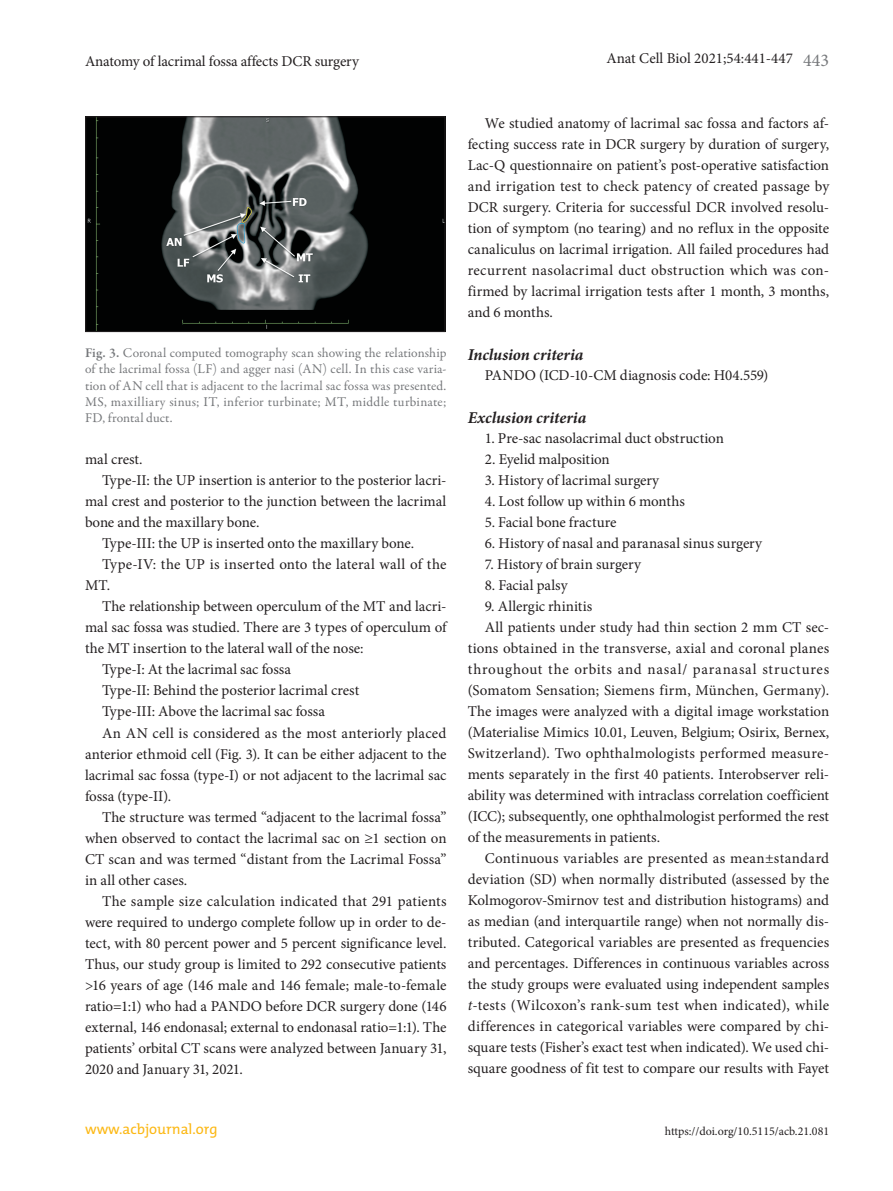
<style>
.page{position:relative;width:893px;height:1191px;background:#fff}
.page>*{position:absolute;margin:0;border:0;box-sizing:border-box;transform-origin:0 0}
.t1{font:italic 700 16.5px "Minion Pro";letter-spacing:-.005em;color:#231f20}
.t2{font:15px/21px "Minion Pro";color:#231f20;text-align:justify}
.t3{font:15px "Minion Pro";letter-spacing:.025em;color:#231f20}
.t4{font:15px "Minion Pro";letter-spacing:.05em;color:#231f20}
.t5{font:15px "Minion Pro";letter-spacing:.02em;color:#231f20}
.t6{font:14.7px "The Mix";color:#fcb814}
.t7{font:13.5px/16.2px "Garamond Premr Pro";letter-spacing:.015em;color:#76787b;text-align:justify}
.t8{font:12px "Minion Pro";color:#231f20}
.s1{font-weight:600}
.s2{font-size:18px;color:#76787b}
.s3{font-style:italic}
</style>
<div class="page">
<img style="left:87px;top:118px;width:356px;height:212px">
<div style="left:85px;top:116px;width:360px;height:216px;border:1px solid #231f20"></div>
<p class="t2" style="left:85px;top:50px;width:275px">Anatomy of lacrimal fossa affects DCR surgery</p>
<p class="t7" style="left:85px;top:345px;width:363px"><span class="s1">Fig. 3.</span> Coronal computed tomography scan showing the relationship of the lacrimal fossa (LF) and agger nasi (AN) cell. In this case varia&shy;tion of AN cell that is adjacent to the lacrimal sac fossa was presented.<br>MS, maxilliary sinus; IT, inferior turbinate; MT, middle turbinate; FD, frontal duct.</p>
<p class="t2" style="left:85px;top:449px;width:59px">mal crest.</p>
<p class="t2" style="left:102px;top:470px;width:346px">Type-II: the UP insertion is anterior to the posterior lacri-</p>
<p class="t2" style="left:85px;top:491px;width:363px">mal crest and posterior to the junction between the lacrimal</p>
<p class="t2" style="left:85px;top:512px;width:176px">bone and the maxillary bone.</p>
<p class="t2" style="left:102px;top:533px;width:314px">Type-III: the UP is inserted onto the maxillary bone.</p>
<p class="t2" style="left:102px;top:554px;width:346px">Type-IV: the UP is inserted onto the lateral wall of the</p>
<p class="t2" style="left:85px;top:575px;width:27px">MT.</p>
<p class="t2" style="left:102px;top:596px;width:346px">The relationship between operculum of the MT and lacri-</p>
<p class="t2" style="left:85px;top:617px;width:363px">mal sac fossa was studied. There are 3 types of operculum of</p>
<p class="t2" style="left:85px;top:638px;width:280px">the MT insertion to the lateral wall of the nose:</p>
<p class="t2" style="left:102px;top:659px;width:191px">Type-I: At the lacrimal sac fossa</p>
<p class="t2" style="left:102px;top:680px;width:259px">Type-II: Behind the posterior lacrimal crest</p>
<p class="t2" style="left:102px;top:701px;width:224px">Type-III: Above the lacrimal sac fossa</p>
<p class="t2" style="left:102px;top:722px;width:346px">An AN cell is considered as the most anteriorly placed</p>
<p class="t2" style="left:85px;top:743px;width:363px">anterior ethmoid cell (Fig. 3). It can be either adjacent to the</p>
<p class="t2" style="left:85px;top:764px;width:363px">lacrimal sac fossa (type-I) or not adjacent to the lacrimal sac</p>
<p class="t2" style="left:85px;top:785px;width:88px">fossa (type-II).</p>
<p class="t2" style="left:102px;top:806px;width:346px">The structure was termed “adjacent to the lacrimal fossa”</p>
<p class="t2" style="left:85px;top:827px;width:363px">when observed to contact the lacrimal sac on ≥1 section on</p>
<p class="t2" style="left:85px;top:848px;width:363px">CT scan and was termed “distant from the Lacrimal Fossa”</p>
<p class="t2" style="left:85px;top:869px;width:104px">in all other cases.</p>
<p class="t2" style="left:102px;top:890px;width:346px">The sample size calculation indicated that 291 patients</p>
<p class="t2" style="left:85px;top:911px;width:363px">were required to undergo complete follow up in order to de-</p>
<p class="t2" style="left:85px;top:932px;width:363px">tect, with 80 percent power and 5 percent significance level.</p>
<p class="t2" style="left:85px;top:953px;width:363px">Thus, our study group is limited to 292 consecutive patients</p>
<p class="t2" style="left:85px;top:974px;width:363px">&gt;16 years of age (146 male and 146 female; male-to-female</p>
<p class="t2" style="left:85px;top:995px;width:363px">ratio=1:1) who had a PANDO before DCR surgery done (146</p>
<p class="t2" style="left:85px;top:1016px;width:363px">external, 146 endonasal; external to endonasal ratio=1:1). The</p>
<p class="t2" style="left:85px;top:1037px;width:363px">patients’ orbital CT scans were analyzed between January 31,</p>
<p class="t2" style="left:85px;top:1058px;width:160px">2020 and January 31, 2021.</p>
<p class="t6" style="left:85px;top:1117px;width:134px">www.acbjournal.org</p>
<p class="t2" style="left:606px;top:48px;width:224px">Anat Cell Biol 2021;54:441-447 <span class="s2">443</span></p>
<p class="t2" style="left:468px;top:113px;width:363px;text-indent:17px">We studied anatomy of lacrimal sac fossa and factors af&shy;fecting success rate in DCR surgery by duration of surgery, Lac-Q questionnaire on patient’s post-operative satisfaction and irrigation test to check patency of created passage by DCR surgery. Criteria for successful DCR involved resolu&shy;tion of symptom (no tearing) and no reflux in the opposite canaliculus on lacrimal irrigation. All failed procedures had recurrent nasolacrimal duct obstruction which was con&shy;firmed by lacrimal irrigation tests after 1 month, 3 months, and 6 months.</p>
<p class="t1" style="left:468px;top:343px;width:117px">Inclusion criteria</p>
<p class="t2" style="left:485px;top:365px;width:285px">PANDO (ICD-10-CM diagnosis code: H04.559)</p>
<p class="t1" style="left:468px;top:406px;width:120px">Exclusion criteria</p>
<p class="t2" style="left:485px;top:428px;width:241px">1. Pre-sac nasolacrimal duct obstruction</p>
<p class="t2" style="left:485px;top:449px;width:126px">2. Eyelid malposition</p>
<p class="t2" style="left:485px;top:470px;width:176px">3. History of lacrimal surgery</p>
<p class="t2" style="left:485px;top:491px;width:202px">4. Lost follow up within 6 months</p>
<p class="t2" style="left:485px;top:512px;width:133px">5. Facial bone fracture</p>
<p class="t2" style="left:485px;top:533px;width:279px">6. History of nasal and paranasal sinus surgery</p>
<p class="t2" style="left:485px;top:554px;width:158px">7. History of brain surgery</p>
<p class="t2" style="left:485px;top:575px;width:84px">8. Facial palsy</p>
<p class="t2" style="left:485px;top:596px;width:109px">9. Allergic rhinitis</p>
<p class="t2" style="left:485px;top:617px;width:346px">All patients under study had thin section 2 mm CT sec-</p>
<p class="t2" style="left:468px;top:638px;width:363px">tions obtained in the transverse, axial and coronal planes</p>
<p class="t4" style="left:468px;top:659px;width:363px">throughout the orbits and nasal/ paranasal structures</p>
<p class="t2" style="left:468px;top:680px;width:363px">(Somatom Sensation; Siemens firm, München, Germany).</p>
<p class="t2" style="left:468px;top:701px;width:363px">The images were analyzed with a digital image workstation</p>
<p class="t2" style="left:468px;top:722px;width:363px">(Materialise Mimics 10.01, Leuven, Belgium; Osirix, Bernex,</p>
<p class="t2" style="left:468px;top:743px;width:363px">Switzerland). Two ophthalmologists performed measure-</p>
<p class="t2" style="left:468px;top:764px;width:363px">ments separately in the first 40 patients. Interobserver reli-</p>
<p class="t2" style="left:468px;top:785px;width:363px">ability was determined with intraclass correlation coefficient</p>
<p class="t2" style="left:468px;top:806px;width:363px">(ICC); subsequently, one ophthalmologist performed the rest</p>
<p class="t2" style="left:468px;top:827px;width:194px">of the measurements in patients.</p>
<p class="t5" style="left:485px;top:848px;width:346px">Continuous variables are presented as mean±standard</p>
<p class="t2" style="left:468px;top:869px;width:363px">deviation (SD) when normally distributed (assessed by the</p>
<p class="t2" style="left:468px;top:890px;width:363px">Kolmogorov-Smirnov test and distribution histograms) and</p>
<p class="t2" style="left:468px;top:911px;width:363px">as median (and interquartile range) when not normally dis-</p>
<p class="t2" style="left:468px;top:932px;width:363px">tributed. Categorical variables are presented as frequencies</p>
<p class="t2" style="left:468px;top:953px;width:363px">and percentages. Differences in continuous variables across</p>
<p class="t2" style="left:468px;top:974px;width:363px">the study groups were evaluated using independent samples</p>
<p class="t3" style="left:468px;top:995px;width:363px"><span class="s3">t</span>-tests (Wilcoxon’s rank-sum test when indicated), while</p>
<p class="t2" style="left:468px;top:1016px;width:363px">differences in categorical variables were compared by chi-</p>
<p class="t2" style="left:468px;top:1037px;width:363px">square tests (Fisher’s exact test when indicated). We used chi-</p>
<p class="t2" style="left:468px;top:1058px;width:363px">square goodness of fit test to compare our results with Fayet</p>
<p class="t8" style="left:665px;top:1123px;width:166px">https://doi.org/10.5115/acb.21.081</p>
</div>
